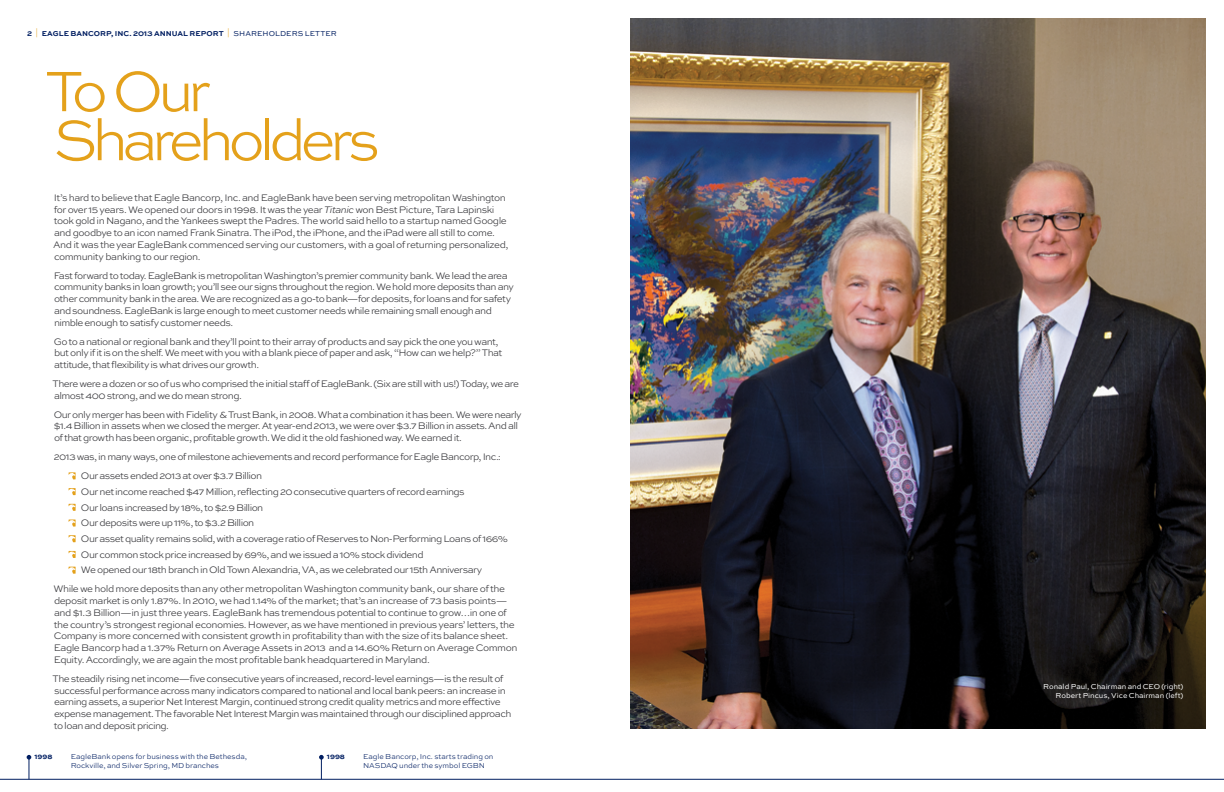
<style>
.page{position:relative;width:1224px;height:792px;background:#fff}
.page>*{position:absolute;margin:0;border:0;box-sizing:border-box;transform-origin:0 0}
.t1{font:300 60px/49px "Sweet Sans";letter-spacing:-.105em;color:#e4a11b}
.t2{font:300 10px/11.8px "Sweet Sans";letter-spacing:-.055em;color:#36363a}
.t3{font:300 7.5px/9px "Sweet Sans";letter-spacing:-.01em;color:#001e61}
.t4{font:7.5px/9px "Sweet Sans";letter-spacing:-.005em;color:#fff;text-align:right}
.t5{font:700 7.5px "Sweet Sans";letter-spacing:.005em;color:#001e61}
.t6{font:7.5px "Sweet Sans";color:#001e61}
.s1{font-weight:300;color:#e4a11b}
.s2{font-weight:400}
.s3{font-style:italic}
</style>
<div class="page">
<img style="left:630px;top:18px;width:576px;height:711px">
<svg style="left:69px;top:472px;width:7px;height:7px"></svg>
<svg style="left:69px;top:488px;width:7px;height:7px"></svg>
<svg style="left:69px;top:504px;width:7px;height:7px"></svg>
<svg style="left:69px;top:520px;width:7px;height:7px"></svg>
<svg style="left:69px;top:535px;width:7px;height:7px"></svg>
<svg style="left:69px;top:551px;width:7px;height:7px"></svg>
<svg style="left:69px;top:567px;width:7px;height:7px"></svg>
<hr style="left:0;top:779px;width:1224px;height:1px;background:#001e61">
<svg style="left:27px;top:755px;width:4px;height:24px"></svg>
<svg style="left:319px;top:755px;width:5px;height:24px"></svg>
<p class="t5" style="left:27px;top:30px;width:266px">2 <span class="s1">|</span> EAGLE BANCORP, INC. 2013 ANNUAL REPORT <span class="s1">|</span> <span class="s2">Shareho lders</span></p>
<p class="t6" style="left:305px;top:30px;width:27px">Letter</p>
<p class="t1" style="left:45px;top:69px;width:337px">To Our<br>Shareholders</p>
<p class="t2" style="left:53px;top:192px;width:457px">It’s hard to believe that Eagle Bancorp, Inc. and EagleBank have been serving metropolitan Washington for over 15 years. We opened our doors in 1998. It was the year <span class="s3">Titanic</span> won Best Picture, Tara Lapinski took gold in Nagano, and the Yankees swept the Padres. The world said hello to a startup named Google and goodbye to an icon named Frank Sinatra. The iPod, the iPhone, and the iPad were all still to come.<br>And it was the year EagleBank commenced serving our customers, with a goal of returning personalized, community banking to our region.</p>
<p class="t2" style="left:54px;top:270px;width:462px">Fast forward to today. EagleBank is metropolitan Washington’s premier community bank. We lead the area community banks in loan growth; you’ll see our signs throughout the region. We hold more deposits than any other community bank in the area. We are recognized as a go-to bank—for deposits, for loans and for safety and soundness. EagleBank is large enough to meet customer needs while remaining small enough and nimble enough to satisfy customer needs.</p>
<p class="t2" style="left:54px;top:336px;width:450px">Go to a national or regional bank and they’ll point to their array of products and say pick the one you want, but only if it is on the shelf. We meet with you with a blank piece of paper and ask, “How can we help?” That attitude, that flexibility is what drives our growth.</p>
<p class="t2" style="left:53px;top:378px;width:468px">There were a dozen or so of us who comprised the initial staff of EagleBank. (Six are still with us!) Today, we are almost 400 strong, and we do mean strong.</p>
<p class="t2" style="left:54px;top:409px;width:470px">Our only merger has been with Fidelity &amp; Trust Bank, in 2008. What a combination it has been. We were nearly $1.4 Billion in assets when we closed the merger. At year-end 2013, we were over $3.7 Billion in assets. And all of that growth has been organic, profitable growth. We did it the old fashioned way. We earned it.</p>
<p class="t2" style="left:81px;top:448px;width:422px;line-height:19px;text-indent:-27px">2013 was, in many ways, one of milestone achievements and record performance for Eagle Bancorp, Inc.:<br>Our assets ended 2013 at over $3.7 Billion</p>
<p class="t2" style="left:81px;top:484px;width:428px;line-height:15.7px">Our net income reached $47 Million, reflecting 20 consecutive quarters of record earnings<br>Our loans increased by 18%, to $2.9 Billion<br>Our deposits were up 11%, to $3.2 Billion<br>Our asset quality remains solid, with a coverage ratio of Reserves to Non-Performing Loans of 166% Our common stock price increased by 69%, and we issued a 10% stock dividend<br>We opened our 18th branch in Old Town Alexandria, VA, as we celebrated our 15th Anniversary</p>
<p class="t2" style="left:54px;top:584px;width:465px">While we hold more deposits than any other metropolitan Washington community bank, our share of the deposit market is only 1.87%. In 2010, we had 1.14% of the market; that’s an increase of 73 basis points— and $1.3 Billion—in just three years. EagleBank has tremendous potential to continue to grow…in one of the country’s strongest regional economies. However, as we have mentioned in previous years’ letters, the Company is more concerned with consistent growth in profitability than with the size of its balance sheet.<br>Eagle Bancorp had a 1.37% Return on Average Assets in 2013 and a 14.60% Return on Average Common Equity. Accordingly, we are again the most profitable bank headquartered in Maryland.</p>
<p class="t2" style="left:52px;top:673px;width:460px">The steadily rising net income—five consecutive years of increased, record-level earnings—is the result of successful performance across many indicators compared to national and local bank peers: an increase in earning assets, a superior Net Interest Margin, continued strong credit quality metrics and more effective expense management. The favorable Net Interest Margin was maintained through our disciplined approach to loan and deposit pricing.</p>
<p class="t3" style="left:71px;top:753px;width:178px">EagleBank opens for business with the Bethesda,<br>Rockville, and Silver Spring, MD branches</p>
<p class="t5" style="left:35px;top:753px;width:20px">1998</p>
<p class="t3" style="left:363px;top:753px;width:132px">Eagle Bancorp, Inc. starts trading on<br>NASDAQ under the symbol EGBN</p>
<p class="t5" style="left:327px;top:753px;width:20px">1998</p>
<p class="t4" style="left:1043px;top:682px;width:142px">Ronald Paul, Chairman and CEO (right)<br>Robert Pincus, Vice Chairman (left)</p>
</div>
